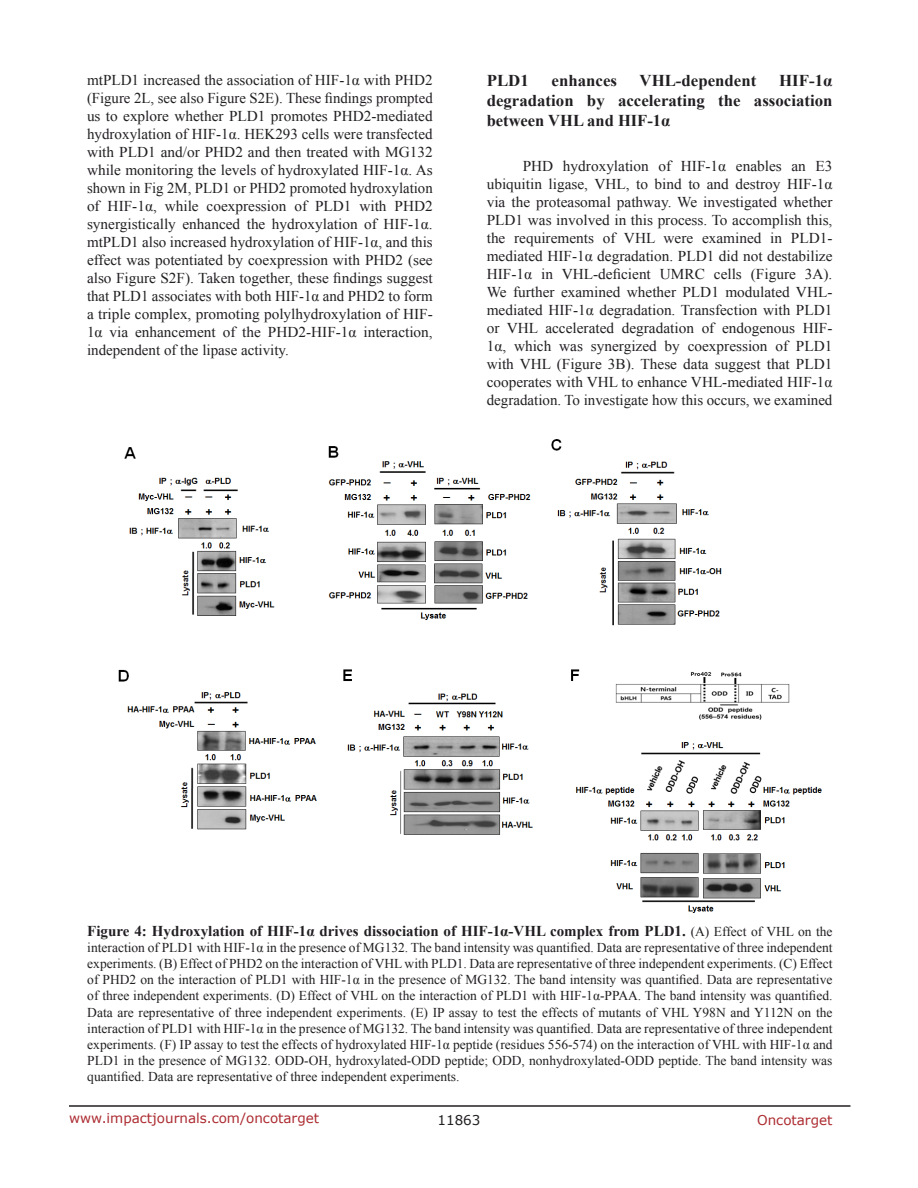
<style>
.page{position:relative;width:918px;height:1188px;background:#fff}
.page>*{position:absolute;margin:0;border:0;box-sizing:border-box;transform-origin:0 0}
.SubHeading{font:700 16.5px/19.8px "Times New Roman";color:#221f22;text-align:justify}
.BodyText{font:15px/18px "Times New Roman";color:#221f22;text-align:justify}
.FigureText{font:700 15px "Times New Roman";color:#221f22}
.FigureText-2{font:13.5px/16.2px "Times New Roman";color:#221f22;text-align:justify}
.t1{font:13.5px "Verdana";color:#ac2b31}
.t2{font:13.5px "Verdana";color:#221f22}
.s1{font-weight:400;font-size:13.5px}
</style>
<div class="page">
<hr style="left:69px;top:1105px;width:781px;height:2px;background:#231f20">
<img style="left:118px;top:439px;width:704px;height:474px">
<p class="BodyText" style="left:87px;top:71px;width:347px">mtPLD1 increased the association of HIF-1α with PHD2 (Figure 2L, see also Figure S2E). These findings prompted us to explore whether PLD1 promotes PHD2-mediated hydroxylation of HIF-1α. HEK293 cells were transfected with PLD1 and/or PHD2 and then treated with MG132 while monitoring the levels of hydroxylated HIF-1α. As shown in Fig 2M, PLD1 or PHD2 promoted hydroxylation of HIF-1α, while coexpression of PLD1 with PHD2 synergistically enhanced the hydroxylation of HIF-1α. mtPLD1 also increased hydroxylation of HIF-1α, and this effect was potentiated by coexpression with PHD2 (see also Figure S2F). Taken together, these findings suggest that PLD1 associates with both HIF-1α and PHD2 to form a triple complex, promoting polylhydroxylation of HIF-1α via enhancement of the PHD2-HIF-1α interaction, independent of the lipase activity.</p>
<p class="SubHeading" style="left:487px;top:70px;width:44px">PLD1</p>
<p class="SubHeading" style="left:552px;top:70px;width:67px">enhances</p>
<p class="SubHeading" style="left:640px;top:70px;width:118px">VHL-dependent</p>
<p class="SubHeading" style="left:487px;top:70px;width:347px;text-indent:292px">HIF-1α degradation by accelerating the association between VHL and HIF-1α</p>
<p class="BodyText" style="left:487px;top:157px;width:347px;text-indent:36px">PHD hydroxylation of HIF-1α enables an E3 ubiquitin ligase, VHL, to bind to and destroy HIF-1α via the proteasomal pathway. We investigated whether PLD1 was involved in this process. To accomplish this, the requirements of VHL were examined in PLD1- mediated HIF-1α degradation. PLD1 did not destabilize HIF-1α in VHL-deficient UMRC cells (Figure 3A).<br>We further examined whether PLD1 modulated VHL&shy;mediated HIF-1α degradation. Transfection with PLD1 or VHL accelerated degradation of endogenous HIF-1α, which was synergized by coexpression of PLD1 with VHL (Figure 3B). These data suggest that PLD1 cooperates with VHL to enhance VHL-mediated HIF-1α degradation. To investigate how this occurs, we examined</p>
<p class="FigureText" style="left:87px;top:920px;width:747px">Figure 4: Hydroxylation of HIF-1α drives dissociation of HIF-1α-VHL complex from PLD1. <span class="s1">(A) Effect of VHL on the</span></p>
<p class="FigureText-2" style="left:87px;top:939px;width:747px">interaction of PLD1 with HIF-1α in the presence of MG132. The band intensity was quantified. Data are representative of three independent experiments. (B) Effect of PHD2 on the interaction of VHL with PLD1. Data are representative of three independent experiments. (C) Effect of PHD2 on the interaction of PLD1 with HIF-1α in the presence of MG132. The band intensity was quantified. Data are representative of three independent experiments. (D) Effect of VHL on the interaction of PLD1 with HIF-1α-PPAA. The band intensity was quantified.<br>Data are representative of three independent experiments. (E) IP assay to test the effects of mutants of VHL Y98N and Y112N on the interaction of PLD1 with HIF-1α in the presence of MG132. The band intensity was quantified. Data are representative of three independent experiments. (F) IP assay to test the effects of hydroxylated HIF-1α peptide (residues 556-574) on the interaction of VHL with HIF-1α and PLD1 in the presence of MG132. ODD-OH, hydroxylated-ODD peptide; ODD, nonhydroxylated-ODD peptide. The band intensity was quantified. Data are representative of three independent experiments.</p>
<p class="t1" style="left:69px;top:1109px;width:252px">www.impactjournals.com/oncotarget</p>
<p class="t2" style="left:438px;top:1111px;width:44px">11863</p>
<p class="t1" style="left:757px;top:1111px;width:77px">Oncotarget</p>
</div>
